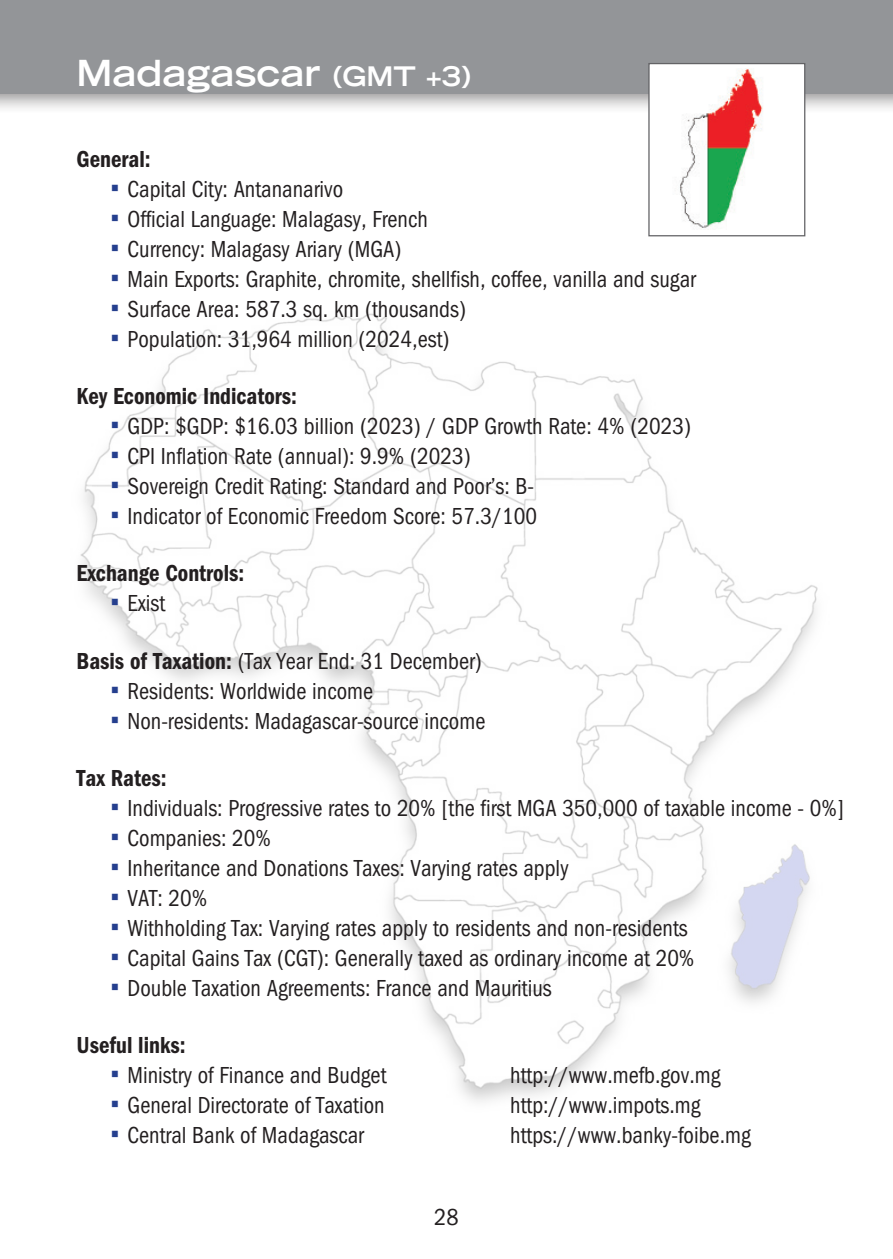
<style>
.page{position:relative;width:893px;height:1259px;background:#fff}
.page>*{position:absolute;margin:0;border:0;box-sizing:border-box;transform-origin:0 0}
.t1{font:700 expanded 36px "Trade Gothic LT Std";color:#fff}
.t2{font:condensed 24px "ITC Franklin Gothic Std";color:#231f20;scale:.95 1}
.t3{font:24px "ITC Franklin Gothic Std Dm Cd";color:#231f20;scale:.95 1}
.t4{font:condensed 24px "ITC Franklin Gothic Std";color:#231f20}
.s1{font-size:27px}
.s2{font-family:"Century Gothic";font-stretch:normal;font-size:27px;color:#253f8e}
.s3{font-family:"ITC Franklin Gothic Std Dm Cd";font-stretch:normal}
</style>
<div class="page">
<div style="left:0;top:0;width:893px;height:115px;background:#231f20;opacity:.5"></div>
<div style="left:0;top:0;width:893px;height:94px;background:#939598"></div>
<img style="left:80px;top:313px;width:738px;height:789px">
<div style="left:648px;top:63px;width:157px;height:173px;background:#fff;border:1px solid #636366"></div>
<img style="left:680px;top:69px;width:83px;height:161px">
<h1 class="t1" style="left:77px;top:49px;width:395px">Madagascar <span class="s1">(GMT +3)</span></h1>
<p class="t3" style="left:77px;top:145px;width:80px">General:</p>
<p class="t2" style="left:111px;top:175px;width:246px"><span class="s2">▪</span> Capital City: Antananarivo</p>
<p class="t2" style="left:111px;top:205px;width:336px"><span class="s2">▪</span> Official Language: Malagasy, French</p>
<p class="t2" style="left:111px;top:235px;width:308px"><span class="s2">▪</span> Currency: Malagasy Ariary (MGA)</p>
<p class="t2" style="left:111px;top:265px;width:618px"><span class="s2">▪</span> Main Exports: Graphite, chromite, shellfish, coffee, vanilla and sugar</p>
<p class="t2" style="left:111px;top:295px;width:376px"><span class="s2">▪</span> Surface Area: 587.3 sq. km (thousands)</p>
<p class="t2" style="left:111px;top:325px;width:358px"><span class="s2">▪</span> Population: 31,964 million (2024,est)</p>
<p class="t3" style="left:77px;top:382px;width:234px">Key Economic Indicators:</p>
<p class="t2" style="left:111px;top:413px;width:612px"><span class="s2">▪</span> GDP: $GDP: $16.03 billion (2023) / GDP Growth Rate: 4% (2023)</p>
<p class="t2" style="left:111px;top:443px;width:381px"><span class="s2">▪</span> CPI Inflation Rate (annual): 9.9% (2023)</p>
<p class="t2" style="left:111px;top:473px;width:447px"><span class="s2">▪</span> Sovereign Credit Rating: Standard and Poor’s: B-</p>
<p class="t2" style="left:111px;top:503px;width:450px"><span class="s2">▪</span> Indicator of Economic Freedom Score: 57.3/100</p>
<p class="t3" style="left:77px;top:559px;width:178px">Exchange Controls:</p>
<p class="t2" style="left:111px;top:590px;width:59px"><span class="s2">▪</span> Exist</p>
<p class="t2" style="left:77px;top:647px;width:428px"><span class="s3">Basis of Taxation:</span> (Tax Year End: 31 December)</p>
<p class="t2" style="left:111px;top:677px;width:278px"><span class="s2">▪</span> Residents: Worldwide income</p>
<p class="t2" style="left:111px;top:707px;width:396px"><span class="s2">▪</span> Non-residents: Madagascar-source income</p>
<p class="t3" style="left:77px;top:764px;width:96px">Tax Rates:</p>
<p class="t2" style="left:111px;top:794px;width:774px"><span class="s2">▪</span> Individuals: Progressive rates to 20% [the first MGA 350,000 of taxable income - 0%]</p>
<p class="t2" style="left:111px;top:824px;width:171px"><span class="s2">▪</span> Companies: 20%</p>
<p class="t2" style="left:111px;top:854px;width:484px"><span class="s2">▪</span> Inheritance and Donations Taxes: Varying rates apply</p>
<p class="t2" style="left:111px;top:884px;width:103px"><span class="s2">▪</span> VAT: 20%</p>
<p class="t2" style="left:111px;top:914px;width:609px"><span class="s2">▪</span> Withholding Tax: Varying rates apply to residents and non-residents</p>
<p class="t2" style="left:111px;top:944px;width:616px"><span class="s2">▪</span> Capital Gains Tax (CGT): Generally taxed as ordinary income at 20%</p>
<p class="t2" style="left:111px;top:974px;width:466px"><span class="s2">▪</span> Double Taxation Agreements: France and Mauritius</p>
<p class="t3" style="left:77px;top:1031px;width:116px">Useful links:</p>
<p class="t2" style="left:111px;top:1061px;width:292px"><span class="s2">▪</span> Ministry of Finance and Budget</p>
<p class="t2" style="left:510px;top:1061px;width:223px">http://www.mefb.gov.mg</p>
<p class="t2" style="left:111px;top:1091px;width:290px"><span class="s2">▪</span> General Directorate of Taxation</p>
<p class="t2" style="left:510px;top:1091px;width:202px">http://www.impots.mg</p>
<p class="t2" style="left:111px;top:1121px;width:268px"><span class="s2">▪</span> Central Bank of Madagascar</p>
<p class="t2" style="left:510px;top:1121px;width:255px">https://www.banky-foibe.mg</p>
<p class="t4" style="left:434px;top:1203px;width:26px">28</p>
</div>
